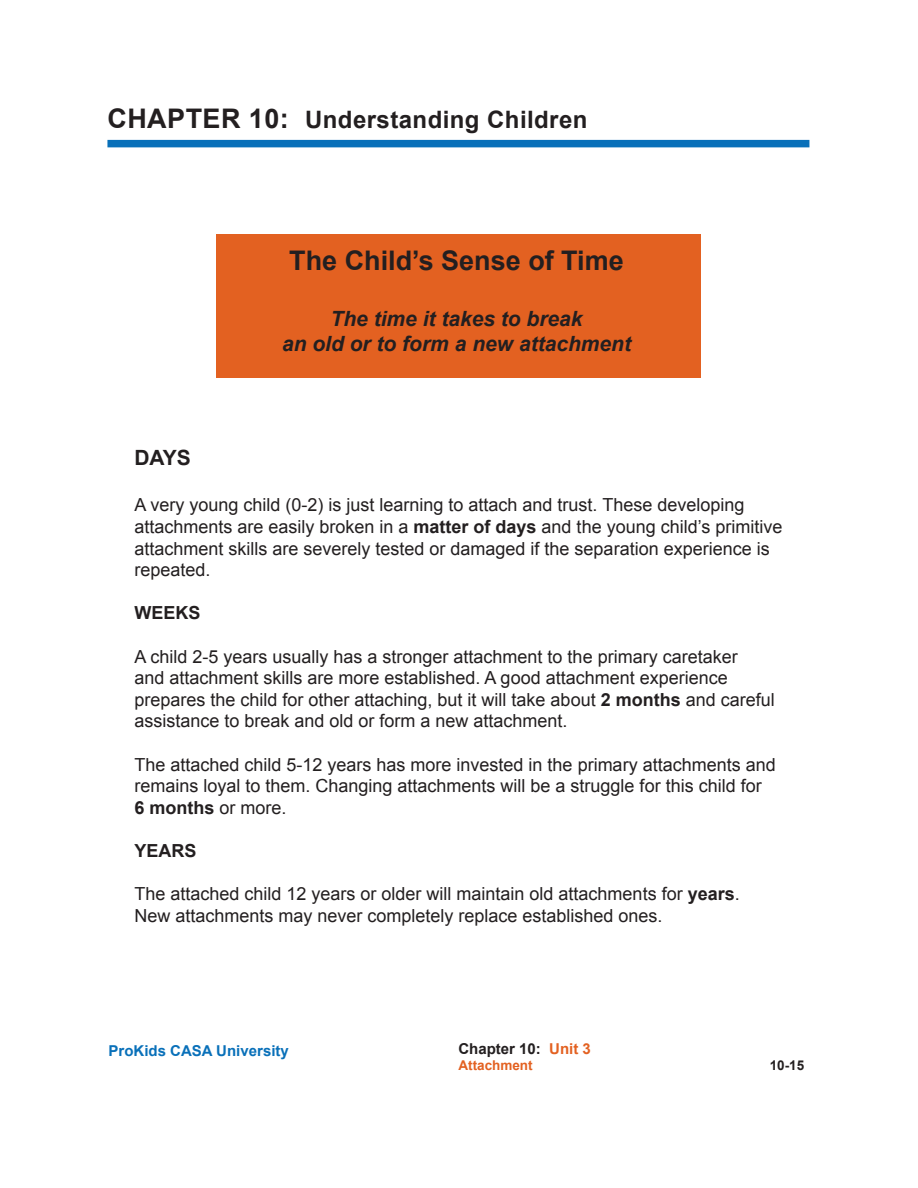
<style>
.page{position:relative;width:918px;height:1188px;background:#fff}
.page>*{position:absolute;margin:0;border:0;box-sizing:border-box;transform-origin:0 0}
.t1{font:700 27px "Arial";color:#231f20}
.t2{font:700 24px "Arial";letter-spacing:.02em;color:#231f20}
.t3{font:italic 700 21px/25.2px "Arial";color:#231f20;text-align:center}
.t4{font:700 21px "Arial";color:#231f20}
.t5{font:18px/21.6px "Arial";color:#231f20}
.t6{font:700 18px "Arial";color:#231f20}
.t7{font:700 15px "Arial";color:#0970b9}
.t8{font:700 15px "Arial";color:#231f20}
.t9{font:700 13.5px "Arial";color:#e36121}
.t10{font:700 13.5px "Arial";color:#231f20}
.s1{font-size:27px}
.s2{font-weight:700}
.s3{color:#e36121}
</style>
<div class="page">
<div style="left:107px;top:140px;width:702px;height:7px;background:#0970b9"></div>
<div style="left:216px;top:234px;width:485px;height:144px;background:#e36121"></div>
<h2 class="t2" style="left:107px;top:103px;width:482px"><span class="s1">CHAPTER 10:</span> Understanding Children</h2>
<h1 class="t1" style="left:289px;top:243px;width:336px">The Child’s Sense of Time</h1>
<p class="t3" style="left:282px;top:307px;width:350px">The time it takes to break<br>an old or to form a new attachment</p>
<p class="t4" style="left:134px;top:443px;width:58px">DAYS</p>
<p class="t5" style="left:134px;top:494px;width:649px">A very young child (0-2) is just learning to attach and trust. These developing attachments are easily broken in a <span class="s2">matter of days</span> and the young child’s primitive attachment skills are severely tested or damaged if the separation experience is repeated.</p>
<p class="t6" style="left:134px;top:601px;width:68px">WEEKS</p>
<p class="t5" style="left:134px;top:646px;width:642px">A child 2-5 years usually has a stronger attachment to the primary caretaker<br>and attachment skills are more established. A good attachment experience prepares the child for other attaching, but it will take about <span class="s2">2 months</span> and careful assistance to break and old or form a new attachment.</p>
<p class="t5" style="left:134px;top:754px;width:643px">The attached child 5-12 years has more invested in the primary attachments and remains loyal to them. Changing attachments will be a struggle for this child for<br><span class="s2">6 months</span> or more.</p>
<p class="t6" style="left:134px;top:839px;width:64px">YEARS</p>
<p class="t5" style="left:134px;top:883px;width:607px">The attached child 12 years or older will maintain old attachments for <span class="s2">years</span>.<br>New attachments may never completely replace established ones.</p>
<p class="t7" style="left:109px;top:1041px;width:182px">ProKids CASA University</p>
<p class="t8" style="left:458px;top:1039px;width:134px">Chapter 10: <span class="s3">Unit 3</span></p>
<p class="t9" style="left:458px;top:1057px;width:76px">Attachment</p>
<p class="t10" style="left:770px;top:1057px;width:36px">10-15</p>
</div>
